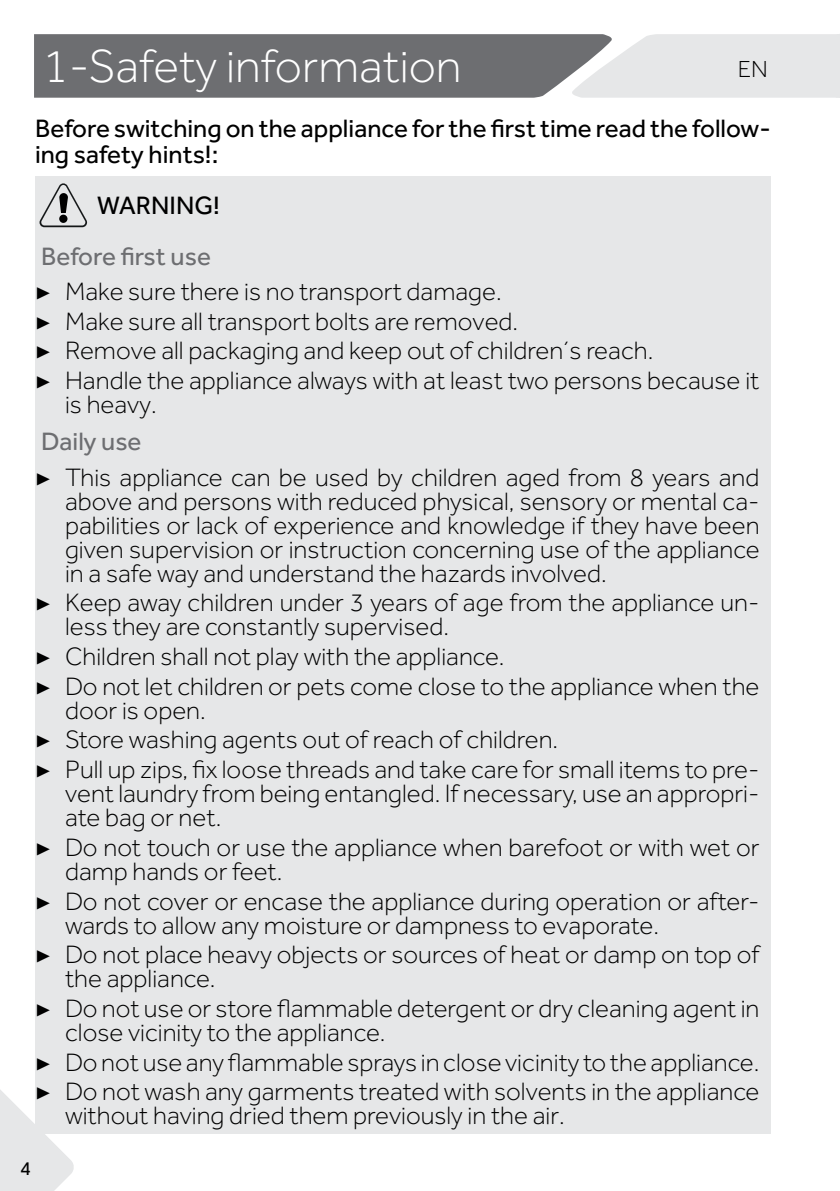
<style>
.page{position:relative;width:840px;height:1191px;background:#fff}
.page>*{position:absolute;margin:0;border:0;box-sizing:border-box;transform-origin:0 0}
.t1{font:300 48px "Effra";color:#fff}
.t2{font:300 26px/24px "Effra";color:#000}
.t3{font:26px/26px "Effra";color:#000}
.t4{font:300 24px "Effra";color:#000}
.t5{font:20px "Effra";color:#000}
.s1{font-weight:400;color:#6d6e71}
.s2{font-family:"Minion Pro";font-weight:400}
</style>
<div class="page">
<svg style="left:34px;top:34px;width:805px;height:64px;background:#959698"></svg>
<svg style="left:0;top:1090px;width:75px;height:101px"></svg>
<div style="left:35px;top:176px;width:735px;height:957px;background:#e6e7e8"></div>
<svg style="left:40px;top:183px;width:47px;height:44px"></svg>
<div style="left:59px;top:215px;width:8px;height:8px;background:#000;border-radius:50%"></div>
<h1 class="t1" style="left:43px;top:39px;width:420px">1-Safety information</h1>
<p class="t4" style="left:737px;top:55px;width:32px">EN</p>
<p class="t3" style="left:35px;top:115px;width:736px">Before switching on the appliance for the first time read the follow&shy;ing safety hints!:</p>
<p class="t3" style="left:97px;top:192px;width:124px">WARNING!</p>
<p class="t2" style="left:35px;top:238px;width:468px;line-height:35.4px"><span class="s1">Before first use<br></span><span class="s2">▶</span> Make sure there is no transport damage.</p>
<p class="t2" style="left:35px;top:306px;width:725px;line-height:29.6px"><span class="s2">▶</span> Make sure all transport bolts are removed.<br><span class="s2">▶</span> Remove all packaging and keep out of children´s reach.<br><span class="s2">▶</span> Handle the appliance always with at least two persons because it</p>
<p class="t2" style="left:65px;top:392px;width:93px">is heavy.</p>
<p class="t2" style="left:35px;top:424px;width:725px;line-height:35.4px"><span class="s1">Daily use<br></span><span class="s2">▶</span> This appliance can be used by children aged from 8 years and</p>
<p class="t2" style="left:65px;top:489px;width:695px;text-align:justify">above and persons with reduced physical, sensory or mental ca&shy;pabilities or lack of experience and knowledge if they have been given supervision or instruction concerning use of the appliance in a safe way and understand the hazards involved.</p>
<p class="t2" style="left:65px;top:590px;width:695px;text-indent:-30px"><span class="s2">▶</span> Keep away children under 3 years of age from the appliance un&shy;less they are constantly supervised.</p>
<p class="t2" style="left:35px;top:641px;width:725px;line-height:29.6px"><span class="s2">▶</span> Children shall not play with the appliance.<br><span class="s2">▶</span> Do not let children or pets come close to the appliance when the</p>
<p class="t2" style="left:35px;top:695px;width:725px;line-height:29.6px;text-indent:30px">door is open.<br><span class="s2">▶</span> Store washing agents out of reach of children.<br><span class="s2">▶</span> Pull up zips, fix loose threads and take care for small items to pre-</p>
<p class="t2" style="left:65px;top:781px;width:695px">vent laundry from being entangled. If necessary, use an appropri&shy;ate bag or net.</p>
<p class="t2" style="left:65px;top:835px;width:695px;text-indent:-30px"><span class="s2">▶</span> Do not touch or use the appliance when barefoot or with wet or damp hands or feet.</p>
<p class="t2" style="left:65px;top:888px;width:695px;text-indent:-30px"><span class="s2">▶</span> Do not cover or encase the appliance during operation or after&shy;wards to allow any moisture or dampness to evaporate.</p>
<p class="t2" style="left:65px;top:942px;width:695px;text-indent:-30px"><span class="s2">▶</span> Do not place heavy objects or sources of heat or damp on top of the appliance.</p>
<p class="t2" style="left:65px;top:996px;width:695px;text-indent:-30px"><span class="s2">▶</span> Do not use or store flammable detergent or dry cleaning agent in close vicinity to the appliance.</p>
<p class="t2" style="left:35px;top:1047px;width:725px;line-height:29.6px"><span class="s2">▶</span> Do not use any flammable sprays in close vicinity to the appliance. <span class="s2">▶</span> Do not wash any garments treated with solvents in the appliance</p>
<p class="t2" style="left:65px;top:1103px;width:501px">without having dried them previously in the air.</p>
<p class="t5" style="left:20px;top:1156px;width:12px">4</p>
</div>
